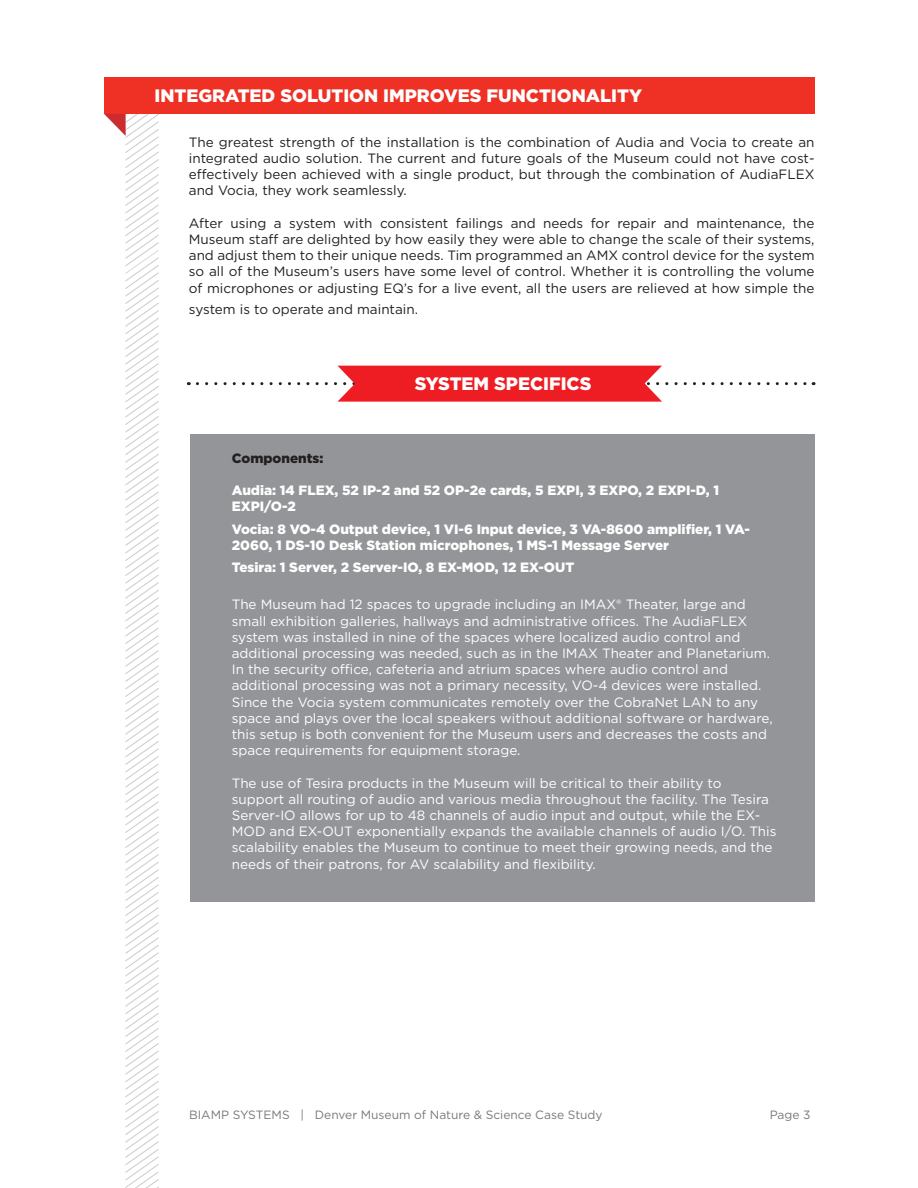
<style>
.page{position:relative;width:918px;height:1188px;background:#fff}
.page>*{position:absolute;margin:0;border:0;box-sizing:border-box;transform-origin:0 0}
.t1{font:900 18px "Gotham";color:#fff}
.t2{font:900 18px "Gotham";color:#fff}
.t3{font:13.5px/16.2px "Gotham";color:#fff}
.t4{font:13.5px/16.2px "Gotham";color:#231f20;text-align:justify}
.t5{font:900 13.5px/16.2px "Gotham";color:#fff}
.t6{font:900 13.5px "Gotham";color:#231f20}
.t7{font:12px "Gotham";color:#76787b}
</style>
<div class="page">
<div style="left:190px;top:434px;width:625px;height:468px;background:#939598"></div>
<svg style="left:197px;top:366px;width:617px;height:36px"></svg>
<div style="left:104px;top:77px;width:711px;height:37px;background:#ee3124"></div>
<svg style="left:104px;top:114px;width:55px;height:1074px"></svg>
<p class="t1" style="left:155px;top:84px;width:489px">INTEGRATED SOLUTION IMPROVES FUNCTIONALITY</p>
<p class="t4" style="left:189px;top:134px;width:627px">The greatest strength of the installation is the combination of Audia and Vocia to create an integrated audio solution. The current and future goals of the Museum could not have cost&shy;effectively been achieved with a single product, but through the combination of AudiaFLEX and Vocia, they work seamlessly.</p>
<p class="t4" style="left:189px;top:215px;width:627px">After using a system with consistent failings and needs for repair and maintenance, the Museum staff are delighted by how easily they were able to change the scale of their systems, and adjust them to their unique needs. Tim programmed an AMX control device for the system so all of the Museum’s users have some level of control. Whether it is controlling the volume of microphones or adjusting EQ’s for a live event, all the users are relieved at how simple the</p>
<p class="t4" style="left:189px;top:301px;width:231px">system is to operate and maintain.</p>
<p class="t2" style="left:415px;top:372px;width:178px">SYSTEM SPECIFICS</p>
<p class="t6" style="left:232px;top:449px;width:93px">Components:</p>
<p class="t5" style="left:232px;top:482px;width:489px">Audia: 14 FLEX, 52 IP-2 and 52 OP-2e cards, 5 EXPI, 3 EXPO, 2 EXPI-D, 1<br>EXPI/O-2</p>
<p class="t5" style="left:232px;top:521px;width:520px">Vocia: 8 VO-4 Output device, 1 VI-6 Input device, 3 VA-8600 amplifier, 1 VA-<br>2060, 1 DS-10 Desk Station microphones, 1 MS-1 Message Server</p>
<p class="t5" style="left:232px;top:559px;width:344px">Tesira: 1 Server, 2 Server-IO, 8 EX-MOD, 12 EX-OUT</p>
<p class="t3" style="left:232px;top:596px;width:542px">The Museum had 12 spaces to upgrade including an IMAX® Theater, large and small exhibition galleries, hallways and administrative offices. The AudiaFLEX system was installed in nine of the spaces where localized audio control and additional processing was needed, such as in the IMAX Theater and Planetarium.<br>In the security office, cafeteria and atrium spaces where audio control and additional processing was not a primary necessity, VO-4 devices were installed.<br>Since the Vocia system communicates remotely over the CobraNet LAN to any space and plays over the local speakers without additional software or hardware, this setup is both convenient for the Museum users and decreases the costs and space requirements for equipment storage.</p>
<p class="t3" style="left:232px;top:774px;width:546px">The use of Tesira products in the Museum will be critical to their ability to support all routing of audio and various media throughout the facility. The Tesira Server-IO allows for up to 48 channels of audio input and output, while the EX-MOD and EX-OUT exponentially expands the available channels of audio I/O. This scalability enables the Museum to continue to meet their growing needs, and the needs of their patrons, for AV scalability and flexibility.</p>
<p class="t7" style="left:189px;top:1107px;width:415px">BIAMP SYSTEMS | Denver Museum of Nature &amp; Science Case Study</p>
<p class="t7" style="left:770px;top:1107px;width:42px">Page 3</p>
</div>
